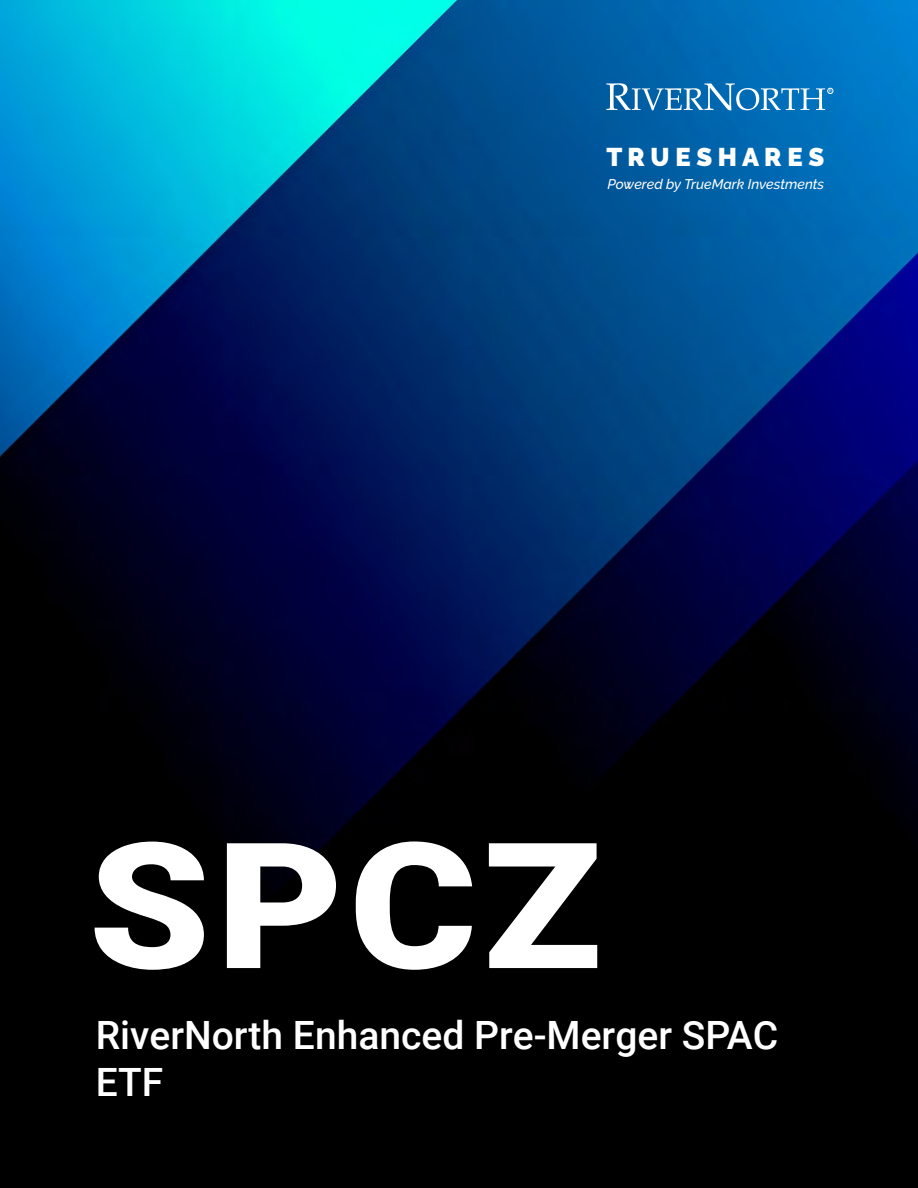
<style>
.page{position:relative;width:918px;height:1188px;background:#fff}
.page>*{position:absolute;margin:0;border:0;box-sizing:border-box;transform-origin:0 0}
.t1{font:900 175.5px "Roboto";color:#fff;scale:1.11 1}
.t2{font:500 39px/46.8px "Roboto";color:#fff}
.t3{font:900 25.65px "Raleway";color:#fff}
.t4{font:italic 500 13.95px "Raleway";color:#fff}
</style>
<div class="page">
<img style="left:0;top:0;width:918px;height:1188px">
<svg style="left:606px;top:83px;width:227px;height:28px;background:#3c8cc3"></svg>
<p class="t3" style="left:606px;top:142px;width:219px">T R U E S H A R E S</p>
<p class="t4" style="left:608px;top:176px;width:218px">Powered by TrueMark Investments</p>
<h1 class="t1" style="left:88px;top:783px;width:464px">SPCZ</h1>
<p class="t2" style="left:96px;top:1010px;width:684px">RiverNorth Enhanced Pre-Merger SPAC<br>ETF</p>
</div>
